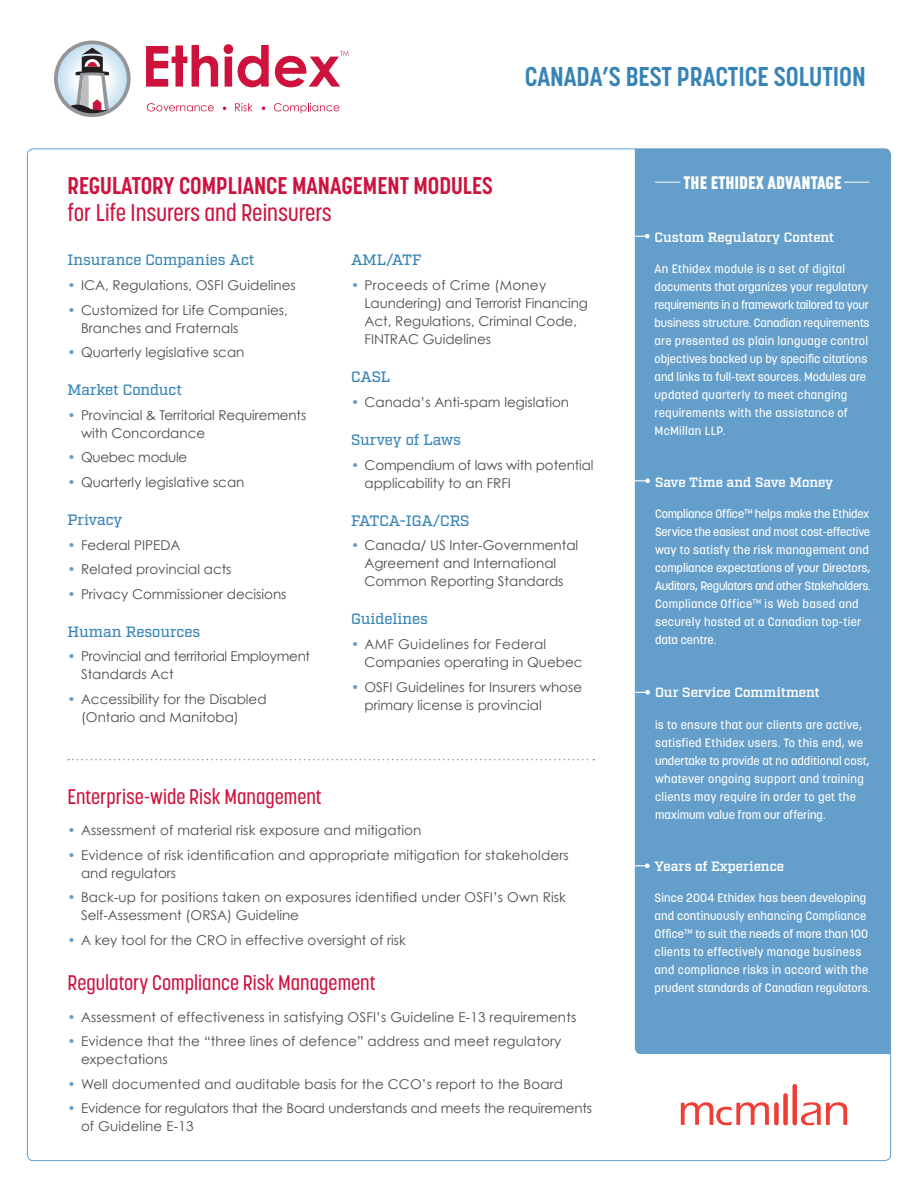
<style>
.page{position:relative;width:918px;height:1188px;background:#fff}
.page>*{position:absolute;margin:0;border:0;box-sizing:border-box;transform-origin:0 0}
.tagline{font:700 27px "Korolev Condensed";color:#3684b6}
.Heading_Level_1a{font:700 24px "Korolev Condensed";color:#cd123d}
.Heading_Level_1b{font:500 24px "Korolev Condensed";color:#cd123d}
.Heading_level_2{font:500 21px "Korolev Condensed";color:#cd123d}
.SideBar_Title{font:800 18px "Korolev Condensed";color:#fff}
.t1{font:500 15px "Factoria";letter-spacing:-.01em;color:#3684b6}
.t2{font:13.5px/18px "Century Gothic";color:#4b4c4d}
.SideBar_Subheading{font:600 13.5px "Factoria";letter-spacing:-.01em;color:#fff}
.t3{font:13.5px/18px "Century Gothic";letter-spacing:-.02em;color:#4b4c4d}
.SideBar_body{font:500 12px/18px "Korolev";color:#fff}
.SideBar_body-2{font:500 12px/18px "Korolev";letter-spacing:.025em;color:#fff}
.s1{color:#649eca}
</style>
<div class="page">
<svg style="left:68px;top:759px;width:526px;height:1px"></svg>
<svg style="left:54px;top:41px;width:77px;height:76px"></svg>
<svg style="left:58px;top:44px;width:69px;height:69px"></svg>
<svg style="left:71px;top:48px;width:38px;height:66px"></svg>
<svg style="left:147px;top:103px;width:67px;height:8px"></svg>
<svg style="left:235px;top:103px;width:18px;height:8px"></svg>
<svg style="left:274px;top:103px;width:66px;height:10px"></svg>
<svg style="left:146px;top:45px;width:72px;height:42px"></svg>
<svg style="left:224px;top:44px;width:45px;height:43px"></svg>
<svg style="left:275px;top:51px;width:74px;height:36px"></svg>
<div style="left:635px;top:149px;width:256px;height:905px;background:#649eca"></div>
<svg style="left:634px;top:234px;width:16px;height:5px"></svg>
<svg style="left:635px;top:690px;width:15px;height:5px"></svg>
<svg style="left:634px;top:863px;width:16px;height:5px"></svg>
<svg style="left:635px;top:479px;width:15px;height:4px"></svg>
<svg style="left:655px;top:182px;width:25px;height:1px"></svg>
<svg style="left:844px;top:182px;width:25px;height:1px"></svg>
<svg style="left:681px;top:1102px;width:88px;height:23px"></svg>
<svg style="left:801px;top:1102px;width:46px;height:23px"></svg>
<div style="left:774px;top:1102px;width:5px;height:23px;background:#ee3e36;border-radius:2px"></div>
<div style="left:783px;top:1093px;width:5px;height:32px;background:#ee3e36;border-radius:2px"></div>
<hr style="left:793px;top:1084px;width:4px;height:41px;background:#ee3e36;border-radius:2px">
<p class="tagline" style="left:525px;top:61px;width:343px">CANADA’S BEST PRACTICE SOLUTION</p>
<p class="Heading_Level_1a" style="left:68px;top:172px;width:427px">REGULATORY COMPLIANCE MANAGEMENT MODULES</p>
<p class="Heading_Level_1b" style="left:68px;top:199px;width:266px">for Life Insurers and Reinsurers</p>
<h3 class="t1" style="left:68px;top:251px;width:189px">Insurance Companies Act</h3>
<p class="t2" style="left:68px;top:276px;width:230px"><span class="s1">•</span> ICA, Regulations, OSFI Guidelines</p>
<p class="t2" style="left:81px;top:301px;width:208px;text-indent:-14px"><span class="s1">•</span> Customized for Life Companies,<br>Branches and Fraternals</p>
<p class="t2" style="left:68px;top:343px;width:178px"><span class="s1">•</span> Quarterly legislative scan</p>
<h3 class="t1" style="left:68px;top:381px;width:116px">Market Conduct</h3>
<p class="t2" style="left:81px;top:406px;width:227px;text-indent:-14px"><span class="s1">•</span> Provincial &amp; Territorial Requirements with Concordance</p>
<p class="t3" style="left:68px;top:448px;width:121px"><span class="s1">•</span> Quebec module</p>
<p class="t2" style="left:68px;top:473px;width:178px"><span class="s1">•</span> Quarterly legislative scan</p>
<h3 class="t1" style="left:68px;top:511px;width:56px">Privacy</h3>
<p class="t2" style="left:68px;top:536px;width:114px"><span class="s1">•</span> Federal PIPEDA</p>
<p class="t2" style="left:68px;top:560px;width:166px"><span class="s1">•</span> Related provincial acts</p>
<p class="t2" style="left:68px;top:584px;width:221px"><span class="s1">•</span> Privacy Commissioner decisions</p>
<h3 class="t1" style="left:68px;top:622px;width:134px">Human Resources</h3>
<p class="t3" style="left:81px;top:647px;width:231px;text-indent:-14px"><span class="s1">•</span> Provincial and territorial Employment<br>Standards Act</p>
<p class="t2" style="left:81px;top:690px;width:187px;text-indent:-14px"><span class="s1">•</span> Accessibility for the Disabled (Ontario and Manitoba)</p>
<h3 class="t1" style="left:351px;top:251px;width:72px">AML/ATF</h3>
<p class="t2" style="left:364px;top:276px;width:225px;text-indent:-14px"><span class="s1">•</span> Proceeds of Crime (Money<br>Laundering) and Terrorist Financing<br>Act, Regulations, Criminal Code,<br>FINTRAC Guidelines</p>
<h3 class="t1" style="left:351px;top:368px;width:41px">CASL</h3>
<p class="t2" style="left:351px;top:393px;width:220px"><span class="s1">•</span> Canada’s Anti-spam legislation</p>
<h3 class="t1" style="left:351px;top:431px;width:112px">Survey of Laws</h3>
<p class="t2" style="left:364px;top:456px;width:231px;text-indent:-14px"><span class="s1">•</span> Compendium of laws with potential applicability to an FRFI</p>
<h3 class="t1" style="left:351px;top:512px;width:120px">FATCA-IGA/CRS</h3>
<p class="t2" style="left:364px;top:536px;width:215px;text-indent:-14px"><span class="s1">•</span> Canada/ US Inter-Governmental<br>Agreement and International<br>Common Reporting Standards</p>
<h3 class="t1" style="left:351px;top:610px;width:79px">Guidelines</h3>
<p class="t2" style="left:364px;top:635px;width:220px;text-indent:-14px"><span class="s1">•</span> AMF Guidelines for Federal<br>Companies operating in Quebec</p>
<p class="t2" style="left:364px;top:678px;width:219px;text-indent:-14px"><span class="s1">•</span> OSFI Guidelines for Insurers whose primary license is provincial</p>
<p class="Heading_level_2" style="left:68px;top:784px;width:256px">Enterprise-wide Risk Management</p>
<p class="t2" style="left:68px;top:821px;width:355px"><span class="s1">•</span> Assessment of material risk exposure and mitigation</p>
<p class="t2" style="left:81px;top:846px;width:489px;text-indent:-14px"><span class="s1">•</span> Evidence of risk identification and appropriate mitigation for stakeholders and regulators</p>
<p class="t2" style="left:81px;top:888px;width:486px;text-indent:-14px"><span class="s1">•</span> Back-up for positions taken on exposures identified under OSFI’s Own Risk<br>Self-Assessment (ORSA) Guideline</p>
<p class="t2" style="left:68px;top:931px;width:340px"><span class="s1">•</span> A key tool for the CRO in effective oversight of risk</p>
<p class="Heading_level_2" style="left:68px;top:970px;width:310px">Regulatory Compliance Risk Management</p>
<p class="t2" style="left:68px;top:1008px;width:510px"><span class="s1">•</span> Assessment of effectiveness in satisfying OSFI’s Guideline E-13 requirements</p>
<p class="t2" style="left:81px;top:1032px;width:482px;text-indent:-14px"><span class="s1">•</span> Evidence that the “three lines of defence” address and meet regulatory expectations</p>
<p class="t2" style="left:68px;top:1075px;width:497px"><span class="s1">•</span> Well documented and auditable basis for the CCO’s report to the Board</p>
<p class="t2" style="left:81px;top:1099px;width:513px;text-indent:-14px"><span class="s1">•</span> Evidence for regulators that the Board understands and meets the requirements of Guideline E-13</p>
<p class="SideBar_Title" style="left:684px;top:171px;width:160px">THE ETHIDEX ADVANTAGE</p>
<p class="SideBar_Subheading" style="left:655px;top:229px;width:181px">Custom Regulatory Content</p>
<p class="SideBar_body" style="left:655px;top:260px;width:217px">An Ethidex module is a set of digital documents that organizes your regulatory requirements in a framework tailored to your business structure. Canadian requirements are presented as plain language control objectives backed up by specific citations and links to full-text sources. Modules are updated quarterly to meet changing requirements with the assistance of McMillan LLP.</p>
<p class="SideBar_Subheading" style="left:655px;top:474px;width:180px">Save Time and Save Money</p>
<p class="SideBar_body" style="left:655px;top:505px;width:217px">Compliance Office<sup>TM</sup> helps make the Ethidex Service the easiest and most cost-effective way to satisfy the risk management and compliance expectations of your Directors, Auditors, Regulators and other Stakeholders.<br>Compliance Office<sup>TM</sup> is Web based and securely hosted at a Canadian top-tier data centre.</p>
<p class="SideBar_Subheading" style="left:655px;top:684px;width:166px">Our Service Commitment</p>
<p class="SideBar_body-2" style="left:655px;top:715px;width:216px">is to ensure that our clients are active, satisfied Ethidex users. To this end, we undertake to provide at no additional cost, whatever ongoing support and training clients may require in order to get the maximum value from our offering.</p>
<p class="SideBar_Subheading" style="left:655px;top:858px;width:131px">Years of Experience</p>
<p class="SideBar_body" style="left:655px;top:889px;width:217px">Since 2004 Ethidex has been developing and continuously enhancing Compliance Office<sup>TM</sup> to suit the needs of more than 100 clients to effectively manage business and compliance risks in accord with the prudent standards of Canadian regulators.</p>
</div>
